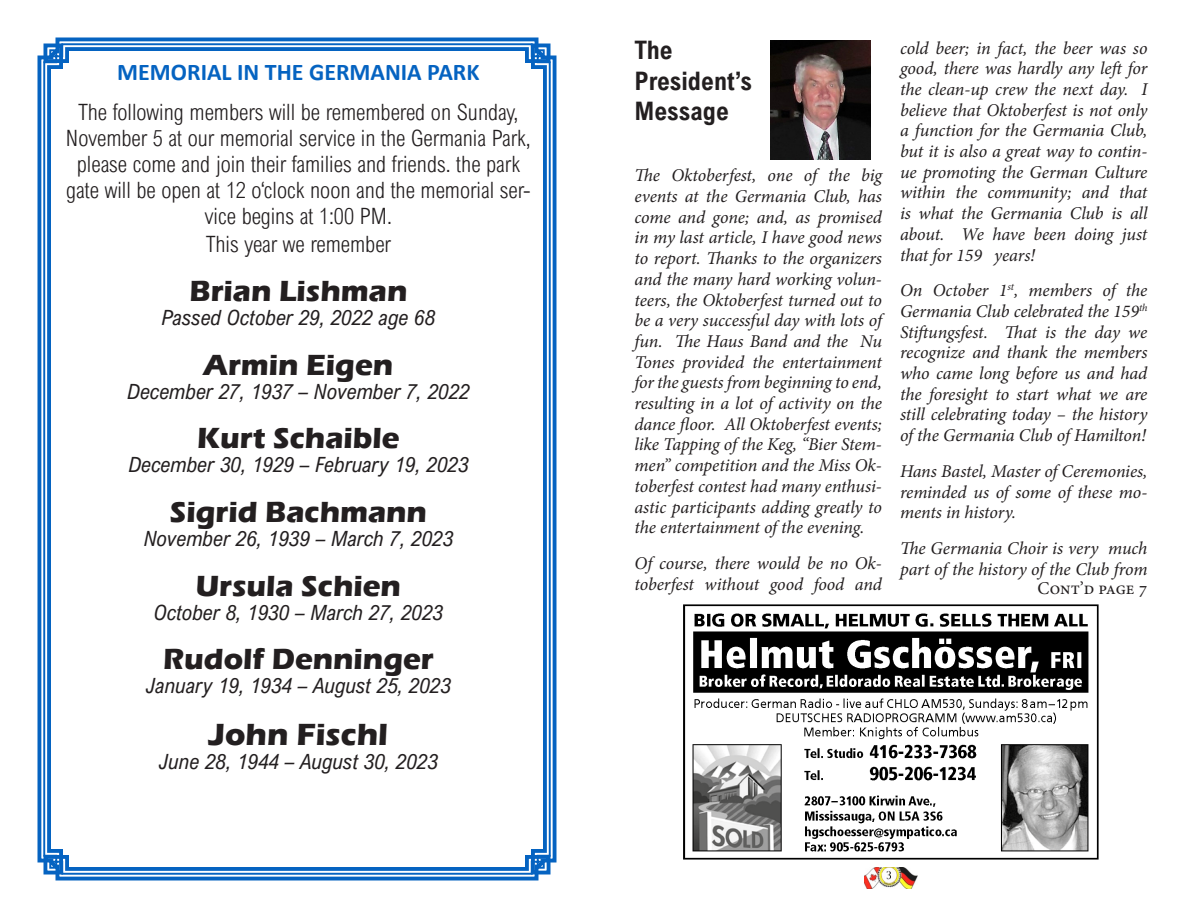
<style>
.page{position:relative;width:1188px;height:918px;background:#fff}
.page>*{position:absolute;margin:0;border:0;box-sizing:border-box;transform-origin:0 0}
.t1{font:700 31.5px "Eras ITC";color:#231f20}
.t2{font:700 30px "Eras ITC";color:#231f20}
.t3{font:700 25.5px "Arial Nova Cond";color:#231f20}
.t4{font:700 24px "Calibri";color:#0563c1}
.t5{font:300 22.5px/26.2px "Arial Nova Cond";color:#231f20;text-align:center}
.t6{font:italic 21px "Arial Nova Cond";color:#231f20}
.t7{font:italic 18px/20.7px "Minion Pro";letter-spacing:-.01em;color:#231f20;text-align:justify}
.t8{font:18px "Minion Pro";color:#231f20}
</style>
<div class="page">
<img style="left:864px;top:867px;width:54px;height:22px">
<svg style="left:37px;top:37px;width:520px;height:844px;background:#468bd1"></svg>
<svg style="left:42px;top:42px;width:510px;height:834px"></svg>
<img style="left:771px;top:40px;width:100px;height:119px">
<img style="left:683px;top:604px;width:416px;height:256px">
<p class="t4" style="left:117px;top:55px;width:364px">MEMORIAL IN THE GERMANIA PARK</p>
<p class="t5" style="left:66px;top:99px;width:466px">The following members will be remembered on Sunday, November 5 at our memorial service in the Germania Park, please come and join their families and friends. the park gate will be open at 12 o‘clock noon and the memorial ser&shy;vice begins at 1:00 PM.<br>This year we remember</p>
<p class="t2" style="left:189px;top:274px;width:219px">Brian Lishman</p>
<p class="t6" style="left:162px;top:305px;width:275px">Passed October 29, 2022 age 68</p>
<p class="t2" style="left:204px;top:347px;width:191px">Armin Eigen</p>
<p class="t6" style="left:127px;top:378px;width:344px">December 27, 1937 – November 7, 2022</p>
<p class="t2" style="left:197px;top:421px;width:204px">Kurt Schaible</p>
<p class="t6" style="left:128px;top:452px;width:342px">December 30, 1929 – February 19, 2023</p>
<p class="t2" style="left:170px;top:495px;width:259px">Sigrid Bachmann</p>
<p class="t6" style="left:144px;top:526px;width:311px">November 26, 1939 – March 7, 2023</p>
<p class="t2" style="left:196px;top:568px;width:207px">Ursula Schien</p>
<p class="t6" style="left:154px;top:599px;width:291px">October 8, 1930 – March 27, 2023</p>
<p class="t2" style="left:163px;top:642px;width:272px">Rudolf Denninger</p>
<p class="t6" style="left:146px;top:673px;width:307px">January 19, 1934 – August 25, 2023</p>
<p class="t1" style="left:209px;top:716px;width:180px">John Fischl</p>
<p class="t6" style="left:159px;top:748px;width:281px">June 28, 1944 – August 30, 2023</p>
<p class="t3" style="left:634px;top:34px;width:40px">The</p>
<p class="t3" style="left:634px;top:65px;width:119px">President’s</p>
<p class="t3" style="left:634px;top:95px;width:96px">Message</p>
<p class="t7" style="left:634px;top:165px;width:249px">The Oktoberfest, one of the big events at the Germania Club, has come and gone; and, as promised in my last article, I have good news to report. Thanks to the organizers and the many hard working volun&shy;teers, the Oktoberfest turned out to be a very successful day with lots of fun. The Haus Band and the Nu Tones provided the entertainment for the guests from beginning to end, resulting in a lot of activity on the dance floor. All Oktoberfest events; like Tapping of the Keg, “Bier Stem&shy;men” competition and the Miss Ok&shy;toberfest contest had many enthusi&shy;astic participants adding greatly to the entertainment of the evening.</p>
<p class="t7" style="left:634px;top:553px;width:249px">Of course, there would be no Ok&shy;toberfest without good food and</p>
<p class="t7" style="left:900px;top:37px;width:249px">cold beer; in fact, the beer was so good, there was hardly any left for the clean-up crew the next day. I believe that Oktoberfest is not only a function for the Germania Club, but it is also a great way to contin&shy;ue promoting the German Culture within the community; and that is what the Germania Club is all about. We have been doing just that for 159 years!</p>
<p class="t7" style="left:900px;top:280px;width:249px">On October 1<sup>st</sup>, members of the Germania Club celebrated the 159<sup>th </sup>Stiftungsfest. That is the day we recognize and thank the members who came long before us and had the foresight to start what we are still celebrating today – the history of the Germania Club of Hamilton!</p>
<p class="t7" style="left:900px;top:461px;width:249px">Hans Bastel, Master of Ceremonies, reminded us of some of these mo&shy;ments in history.</p>
<p class="t7" style="left:900px;top:538px;width:249px">The Germania Choir is very much part of the history of the Club from</p>
<p class="t8" style="left:1038px;top:576px;width:111px">Cont’d page 7</p>
</div>
